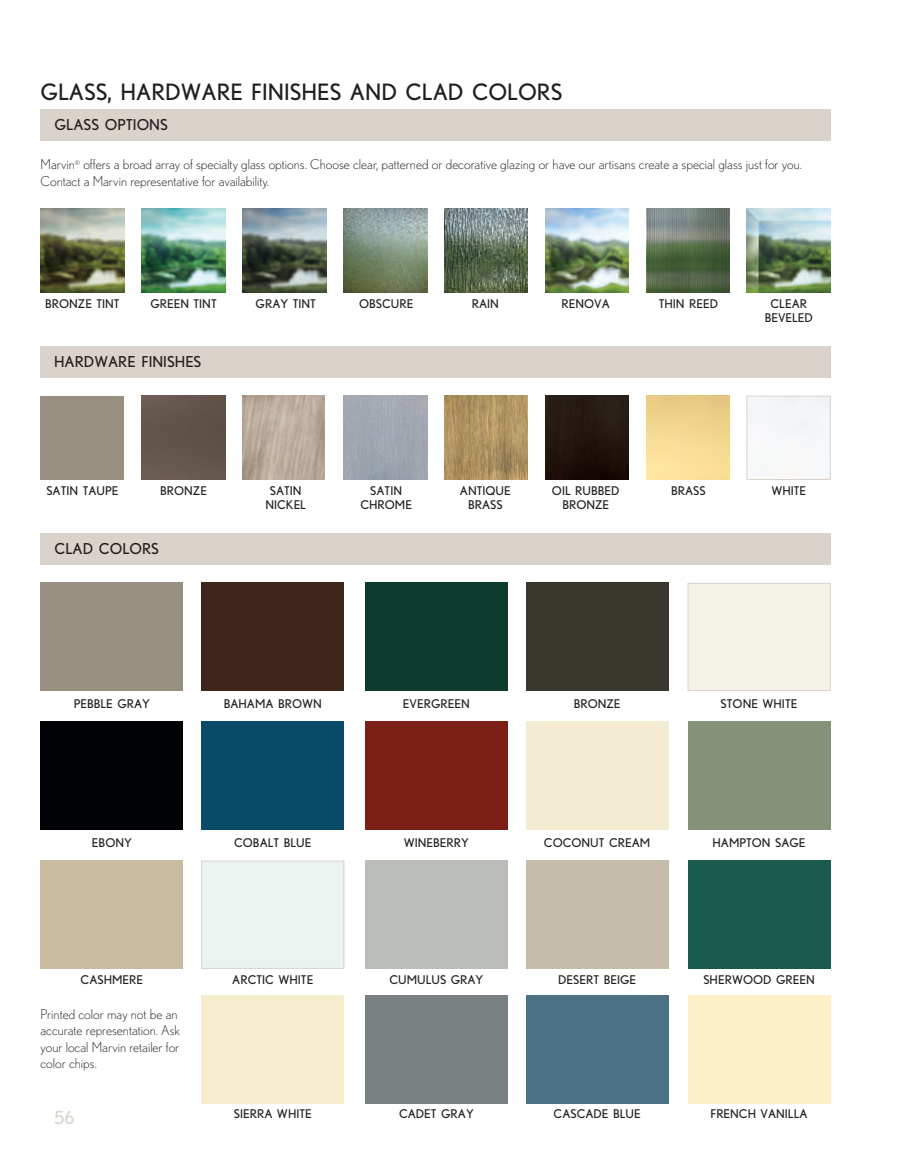
<style>
.page{position:relative;width:905px;height:1175px;background:#fff}
.page>*{position:absolute;margin:0;border:0;box-sizing:border-box;transform-origin:0 0}
.Casings_Headings{font:22.5px "Nobel";color:#231f20}
.Casings_Headings-2{font:18px "Nobel";color:#d9d3cc}
.Casings_Headings-3{font:15px "Nobel";color:#231f20}
.Detail_Box_Type{font:300 13.5px/16.5px "Nobel";color:#231f20}
.Casings_Headings-4{font:12px/14.4px "Nobel";color:#231f20;text-align:center}
</style>
<div class="page">
<div style="left:40px;top:110px;width:790px;height:31px;background:#d9d3cc"></div>
<div style="left:40px;top:396px;width:84px;height:83px;background:#988f81"></div>
<img style="left:40px;top:209px;width:84px;height:83px">
<div style="left:40px;top:346px;width:790px;height:32px;background:#d9d3cc"></div>
<div style="left:40px;top:583px;width:143px;height:108px;background:#988f81"></div>
<div style="left:40px;top:860px;width:143px;height:108px;background:#cabba0"></div>
<div style="left:40px;top:722px;width:143px;height:108px;background:#010206"></div>
<div style="left:201px;top:583px;width:143px;height:108px;background:#3f261b"></div>
<div style="left:201px;top:722px;width:143px;height:108px;background:#084a68"></div>
<div style="left:201px;top:860px;width:143px;height:108px;background:#ebf4f1;border:1px solid #d9d3cc"></div>
<div style="left:201px;top:995px;width:143px;height:108px;background:#f6edce"></div>
<div style="left:365px;top:583px;width:142px;height:108px;background:#0d3b2d"></div>
<div style="left:365px;top:722px;width:142px;height:108px;background:#7c1f17"></div>
<div style="left:365px;top:860px;width:142px;height:108px;background:#b9bcb7"></div>
<div style="left:365px;top:995px;width:142px;height:108px;background:#798081"></div>
<div style="left:525px;top:583px;width:143px;height:108px;background:#38362d"></div>
<div style="left:525px;top:722px;width:143px;height:108px;background:#f4ebd3"></div>
<div style="left:525px;top:860px;width:143px;height:108px;background:#c5bcaa"></div>
<div style="left:525px;top:995px;width:143px;height:108px;background:#4c7185"></div>
<div style="left:687px;top:583px;width:143px;height:108px;background:#f4f2e7;border:1px solid #d9d3cc"></div>
<div style="left:687px;top:722px;width:143px;height:108px;background:#859278"></div>
<div style="left:687px;top:860px;width:143px;height:108px;background:#1b5b4c"></div>
<div style="left:687px;top:995px;width:143px;height:108px;background:#fef0c6"></div>
<img style="left:242px;top:396px;width:82px;height:83px">
<img style="left:242px;top:209px;width:84px;height:83px">
<div style="left:141px;top:396px;width:84px;height:83px;background:#63544c"></div>
<img style="left:141px;top:209px;width:84px;height:83px">
<img style="left:343px;top:396px;width:84px;height:83px">
<img style="left:343px;top:209px;width:84px;height:83px">
<img style="left:444px;top:396px;width:84px;height:83px">
<img style="left:444px;top:209px;width:84px;height:83px">
<img style="left:545px;top:396px;width:83px;height:83px">
<img style="left:545px;top:209px;width:84px;height:83px">
<img style="left:646px;top:209px;width:83px;height:83px">
<div style="left:746px;top:396px;width:84px;height:84px;border:1px solid #d9d3cc"></div>
<img style="left:747px;top:209px;width:83px;height:83px">
<div style="left:40px;top:533px;width:790px;height:32px;background:#d9d3cc"></div>
<p class="Casings_Headings" style="left:40px;top:79px;width:523px">GLASS, HARDWARE FINISHES AND CLAD COLORS</p>
<p class="Casings_Headings-3" style="left:54px;top:116px;width:115px">GLASS OPTIONS</p>
<p class="Detail_Box_Type" style="left:40px;top:156px;width:763px">Marvin<sup>®</sup> offers a broad array of specialty glass options. Choose clear, patterned or decorative glazing or have our artisans create a special glass just for you.<br>Contact a Marvin representative for availability.</p>
<p class="Casings_Headings-4" style="left:45px;top:296px;width:76px">BRONZE TINT</p>
<p class="Casings_Headings-4" style="left:150px;top:296px;width:68px">GREEN TINT</p>
<p class="Casings_Headings-3" style="left:54px;top:352px;width:149px">HARDWARE FINISHES</p>
<p class="Casings_Headings-4" style="left:255px;top:296px;width:62px">GRAY TINT</p>
<p class="Casings_Headings-4" style="left:359px;top:296px;width:56px">OBSCURE</p>
<p class="Casings_Headings-4" style="left:46px;top:483px;width:74px">SATIN TAUPE</p>
<p class="Casings_Headings-4" style="left:160px;top:483px;width:48px">BRONZE</p>
<p class="Casings_Headings-3" style="left:54px;top:539px;width:106px">CLAD COLORS</p>
<p class="Casings_Headings-4" style="left:265px;top:483px;width:42px">SATIN<br>NICKEL</p>
<p class="Casings_Headings-4" style="left:360px;top:483px;width:53px">SATIN<br>CHROME</p>
<p class="Casings_Headings-4" style="left:472px;top:296px;width:29px">RAIN</p>
<p class="Casings_Headings-4" style="left:561px;top:296px;width:50px">RENOVA</p>
<p class="Casings_Headings-4" style="left:658px;top:296px;width:61px">THIN REED</p>
<p class="Casings_Headings-4" style="left:460px;top:483px;width:52px">ANTIQUE<br>BRASS</p>
<p class="Casings_Headings-4" style="left:552px;top:483px;width:69px">OIL RUBBED<br>BRONZE</p>
<p class="Casings_Headings-4" style="left:671px;top:483px;width:36px">BRASS</p>
<p class="Casings_Headings-4" style="left:764px;top:296px;width:50px">CLEAR<br>BEVELED</p>
<p class="Casings_Headings-4" style="left:771px;top:483px;width:36px">WHITE</p>
<p class="Casings_Headings-4" style="left:74px;top:696px;width:78px">PEBBLE GRAY</p>
<p class="Casings_Headings-4" style="left:224px;top:696px;width:100px">BAHAMA BROWN</p>
<p class="Casings_Headings-4" style="left:403px;top:696px;width:68px">EVERGREEN</p>
<p class="Casings_Headings-4" style="left:573px;top:696px;width:48px">BRONZE</p>
<p class="Casings_Headings-4" style="left:720px;top:696px;width:78px">STONE WHITE</p>
<p class="Casings_Headings-4" style="left:92px;top:835px;width:41px">EBONY</p>
<p class="Casings_Headings-4" style="left:234px;top:835px;width:79px">COBALT BLUE</p>
<p class="Casings_Headings-4" style="left:404px;top:835px;width:67px">WINEBERRY</p>
<p class="Casings_Headings-4" style="left:544px;top:835px;width:108px">COCONUT CREAM</p>
<p class="Casings_Headings-4" style="left:712px;top:835px;width:95px">HAMPTON SAGE</p>
<p class="Casings_Headings-4" style="left:81px;top:972px;width:64px">CASHMERE</p>
<p class="Casings_Headings-4" style="left:232px;top:972px;width:83px">ARCTIC WHITE</p>
<p class="Casings_Headings-4" style="left:389px;top:972px;width:95px">CUMULUS GRAY</p>
<p class="Casings_Headings-4" style="left:558px;top:972px;width:79px">DESERT BEIGE</p>
<p class="Casings_Headings-4" style="left:703px;top:972px;width:113px">SHERWOOD GREEN</p>
<p class="Detail_Box_Type" style="left:40px;top:1005px;width:141px">Printed color may not be an accurate representation. Ask your local Marvin retailer for color chips.</p>
<p class="Casings_Headings-2" style="left:54px;top:1106px;width:22px">56</p>
<p class="Casings_Headings-4" style="left:234px;top:1106px;width:79px">SIERRA WHITE</p>
<p class="Casings_Headings-4" style="left:399px;top:1106px;width:76px">CADET GRAY</p>
<p class="Casings_Headings-4" style="left:553px;top:1106px;width:89px">CASCADE BLUE</p>
<p class="Casings_Headings-4" style="left:710px;top:1106px;width:99px">FRENCH VANILLA</p>
</div>
